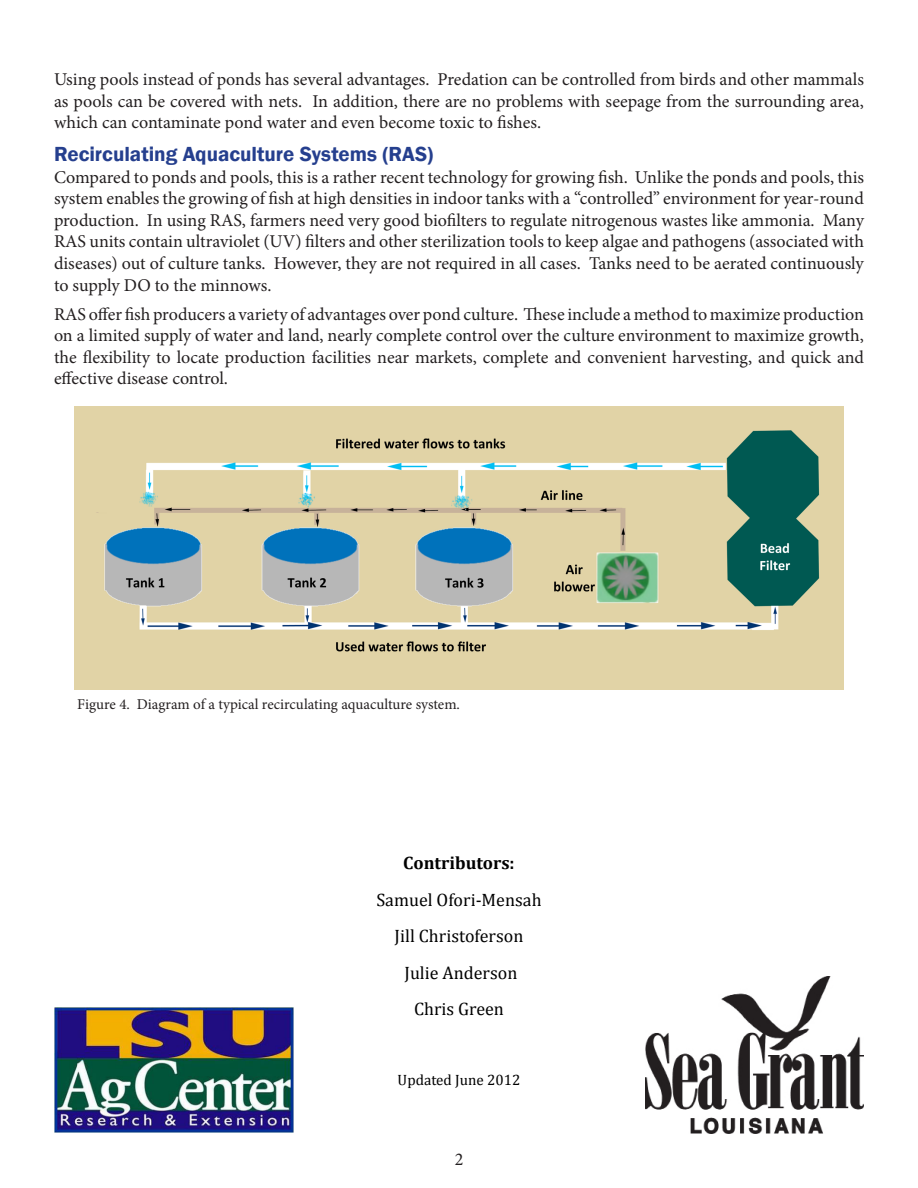
<style>
.page{position:relative;width:918px;height:1188px;background:#fff}
.page>*{position:absolute;margin:0;border:0;box-sizing:border-box;transform-origin:0 0}
.t1{font:600 21px "Franklin Gothic";color:#253f8e}
.t2{font:18px/21.6px "Minion Pro";letter-spacing:-.005em;color:#231f20;text-align:justify}
.t3{font:18px "Cambria";color:#000}
.t4{font:700 18px "Cambria";color:#000}
.t5{font:15px "Minion Pro";color:#231f20}
.t6{font:15px "Cambria";color:#000}
</style>
<div class="page">
<img style="left:646px;top:977px;width:218px;height:157px">
<img style="left:54px;top:1008px;width:240px;height:125px">
<img style="left:74px;top:407px;width:769px;height:282px">
<p class="t2" style="left:54px;top:69px;width:811px">Using pools instead of ponds has several advantages. Predation can be controlled from birds and other mammals as pools can be covered with nets. In addition, there are no problems with seepage from the surrounding area, which can contaminate pond water and even become toxic to fishes.</p>
<p class="t1" style="left:54px;top:141px;width:381px">Recirculating Aquaculture Systems (RAS)</p>
<p class="t2" style="left:54px;top:166px;width:812px">Compared to ponds and pools, this is a rather recent technology for growing fish. Unlike the ponds and pools, this system enables the growing of fish at high densities in indoor tanks with a “controlled” environment for year-round production. In using RAS, farmers need very good biofilters to regulate nitrogenous wastes like ammonia. Many RAS units contain ultraviolet (UV) filters and other sterilization tools to keep algae and pathogens (associated with diseases) out of culture tanks. However, they are not required in all cases. Tanks need to be aerated continuously to supply DO to the minnows.</p>
<p class="t2" style="left:54px;top:303px;width:812px">RAS offer fish producers a variety of advantages over pond culture. These include a method to maximize production on a limited supply of water and land, nearly complete control over the culture environment to maximize growth, the flexibility to locate production facilities near markets, complete and convenient harvesting, and quick and effective disease control.</p>
<p class="t5" style="left:77px;top:694px;width:384px">Figure 4. Diagram of a typical recirculating aquaculture system.</p>
<p class="t4" style="left:403px;top:850px;width:113px">Contributors:</p>
<p class="t3" style="left:376px;top:889px;width:167px">Samuel Ofori-Mensah</p>
<p class="t3" style="left:395px;top:925px;width:130px">Jill Christoferson</p>
<p class="t3" style="left:405px;top:962px;width:114px">Julie Anderson</p>
<p class="t3" style="left:414px;top:999px;width:91px">Chris Green</p>
<p class="t6" style="left:398px;top:1071px;width:124px">Updated June 2012</p>
<p class="t2" style="left:455px;top:1148px;width:10px">2</p>
</div>
